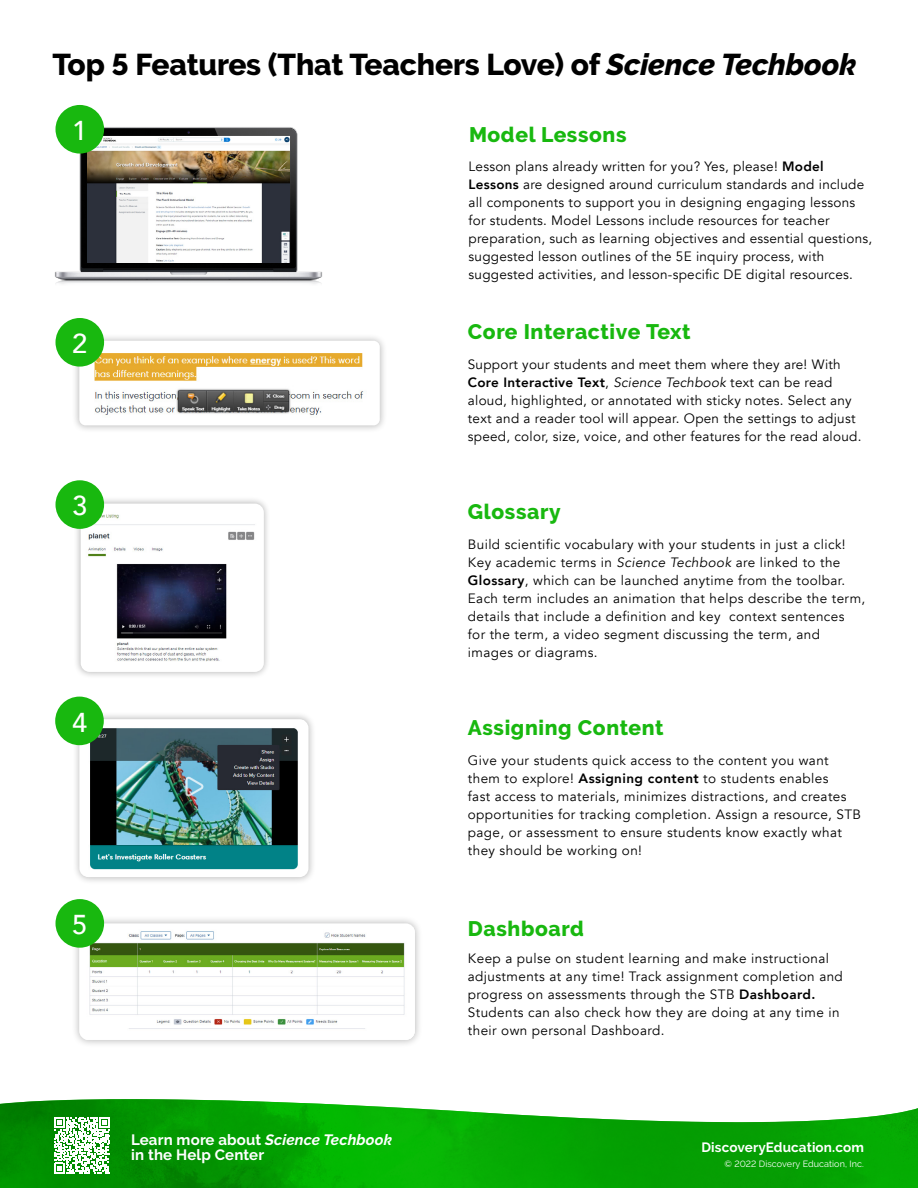
<style>
.page{position:relative;width:918px;height:1188px;background:#fff}
.page>*{position:absolute;margin:0;border:0;box-sizing:border-box;transform-origin:0 0}
.t1{font:800 30px "Raleway";letter-spacing:-.005em;color:#000}
.t2{font:500 27.3px "Avenir";color:#fff}
.t3{font:800 21px "Raleway";letter-spacing:.03em;color:#18b80f}
.t4{font:700 15px/15px "Raleway";letter-spacing:.01em;color:#fff}
.t5{font:13.5px/18px "Avenir";letter-spacing:.03em;color:#000}
.t6{font:700 13.5px "Raleway";letter-spacing:.01em;color:#fff}
.t7{font:9px "Raleway";letter-spacing:.01em;color:#fff}
.s1{font-style:italic}
.s2{font-weight:800}
</style>
<div class="page">
<svg style="left:0;top:1134px;width:918px;height:54px;background:#04a202"></svg>
<img style="left:0;top:1099px;width:918px;height:35px">
<svg style="left:54px;top:1117px;width:56px;height:56px"></svg>
<img style="left:55px;top:126px;width:267px;height:158px">
<img style="left:87px;top:136px;width:203px;height:126px">
<div style="left:72px;top:333px;width:315px;height:100px;background:#000;opacity:.3"></div>
<div style="left:79px;top:341px;width:301px;height:84px;background:#fff;border-radius:6px"></div>
<img style="left:92px;top:349px;width:272px;height:66px">
<div style="left:73px;top:496px;width:198px;height:183px;background:#000;opacity:.3"></div>
<img style="left:81px;top:504px;width:183px;height:168px">
<div style="left:71px;top:915px;width:352px;height:133px;background:#000;opacity:.3"></div>
<div style="left:79px;top:923px;width:336px;height:117px;background:#fff;border-radius:9px"></div>
<img style="left:84px;top:927px;width:331px;height:113px">
<div style="left:72px;top:712px;width:244px;height:173px;background:#000;opacity:.3"></div>
<div style="left:79px;top:719px;width:230px;height:158px;background:#fff;border-radius:9px"></div>
<img style="left:86px;top:726px;width:212px;height:144px">
<div style="left:56px;top:105px;width:48px;height:49px;background:#18b80f;border-radius:50%"></div>
<div style="left:56px;top:318px;width:48px;height:49px;background:#18b80f;border-radius:50%"></div>
<div style="left:56px;top:480px;width:48px;height:49px;background:#18b80f;border-radius:50%"></div>
<div style="left:55px;top:697px;width:49px;height:48px;background:#18b80f;border-radius:50%"></div>
<div style="left:56px;top:899px;width:48px;height:49px;background:#18b80f;border-radius:50%"></div>
<h1 class="t1" style="left:52px;top:48px;width:806px">Top 5 Features (That Teachers Love) of <span class="s1">Science Techbook</span></h1>
<h2 class="t2" style="left:72px;top:107px;width:17px">1</h2>
<h2 class="t2" style="left:72px;top:320px;width:17px">2</h2>
<h2 class="t2" style="left:72px;top:482px;width:17px">3</h2>
<h2 class="t2" style="left:72px;top:698px;width:17px">4</h2>
<h2 class="t2" style="left:72px;top:901px;width:17px">5</h2>
<h3 class="t3" style="left:469px;top:122px;width:159px">Model Lessons</h3>
<p class="t5" style="left:469px;top:158px;width:405px">Lesson plans already written for you? Yes, please! <span class="s2">Model Lessons</span> are designed around curriculum standards and include all components to support you in designing engaging lessons for students. Model Lessons include resources for teacher preparation, such as learning objectives and essential questions, suggested lesson outlines of the 5E inquiry process, with suggested activities, and lesson-specific DE digital resources.</p>
<h3 class="t3" style="left:468px;top:319px;width:224px">Core Interactive Text</h3>
<p class="t5" style="left:468px;top:356px;width:395px">Support your students and meet them where they are! With <span class="s2">Core Interactive Text</span>, <span class="s1">Science Techbook</span> text can be read aloud, highlighted, or annotated with sticky notes. Select any text and a reader tool will appear. Open the settings to adjust speed, color, size, voice, and other features for the read aloud.</p>
<h3 class="t3" style="left:468px;top:500px;width:94px">Glossary</h3>
<p class="t5" style="left:468px;top:536px;width:399px">Build scientific vocabulary with your students in just a click!<br>Key academic terms in <span class="s1">Science Techbook</span> are linked to the <span class="s2">Glossary</span>, which can be launched anytime from the toolbar.<br>Each term includes an animation that helps describe the term, details that include a definition and key context sentences<br>for the term, a video segment discussing the term, and images or diagrams.</p>
<h3 class="t3" style="left:468px;top:716px;width:197px">Assigning Content</h3>
<p class="t5" style="left:468px;top:752px;width:395px">Give your students quick access to the content you want them to explore! <span class="s2">Assigning content</span> to students enables<br>fast access to materials, minimizes distractions, and creates opportunities for tracking completion. Assign a resource, STB page, or assessment to ensure students know exactly what they should be working on!</p>
<h3 class="t3" style="left:468px;top:917px;width:117px">Dashboard</h3>
<p class="t5" style="left:468px;top:950px;width:377px">Keep a pulse on student learning and make instructional adjustments at any time! Track assignment completion and progress on assessments through the STB <span class="s2">Dashboard.<br></span>Students can also check how they are doing at any time in their own personal Dashboard.</p>
<p class="t4" style="left:131px;top:1132px;width:262px">Learn more about <span class="s1">Science Techbook </span>in the Help Center</p>
<p class="t6" style="left:702px;top:1140px;width:164px">DiscoveryEducation.com</p>
<p class="t7" style="left:724px;top:1159px;width:141px">© 2022 Discovery Education, Inc.</p>
</div>
